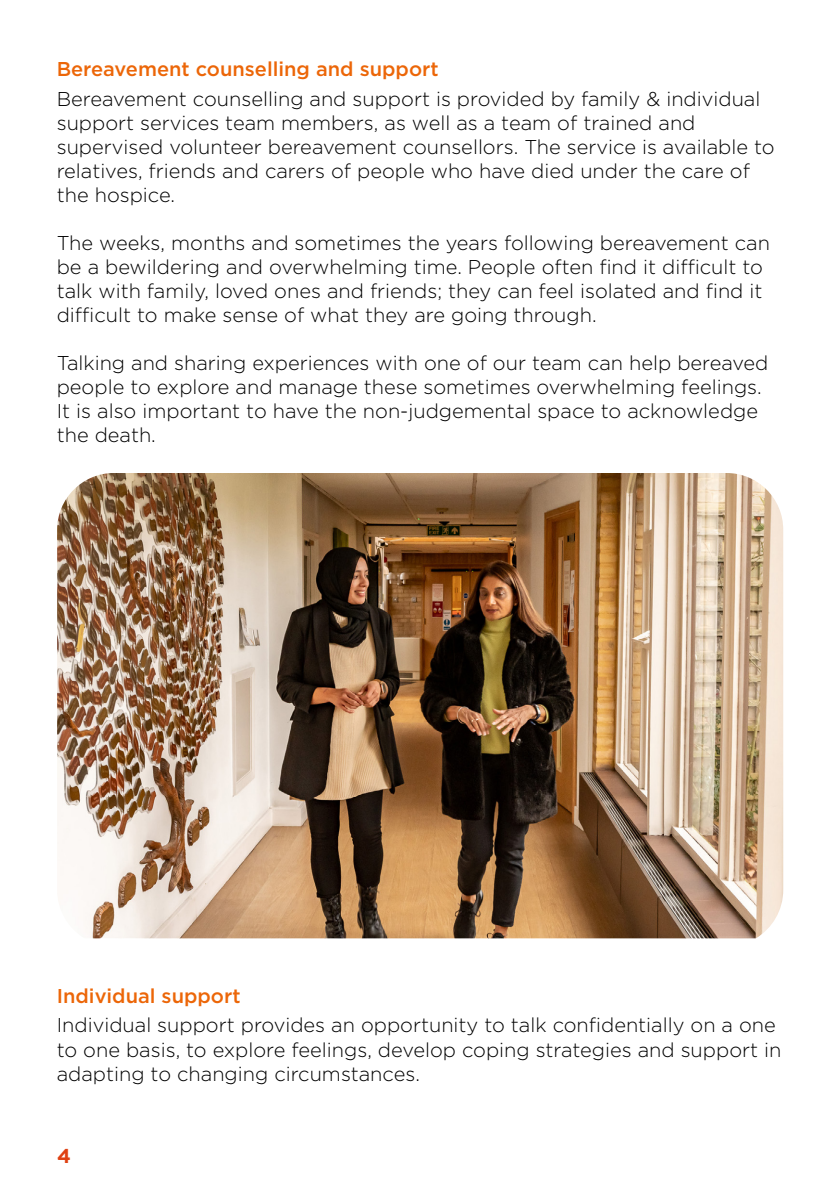
<style>
.page{position:relative;width:840px;height:1191px;background:#fff}
.page>*{position:absolute;margin:0;border:0;box-sizing:border-box;transform-origin:0 0}
.t1{font:300 20px/24px "Gotham";color:#000}
.t2{font:500 20px "Gotham";color:#ec6608}
.t3{font:700 20px "Gotham";color:#df4113}
</style>
<div class="page">
<img style="left:57px;top:473px;width:725px;height:465px">
<p class="t2" style="left:57px;top:56px;width:383px">Bereavement counselling and support</p>
<p class="t1" style="left:57px;top:86px;width:719px">Bereavement counselling and support is provided by family &amp; individual support services team members, as well as a team of trained and supervised volunteer bereavement counsellors. The service is available to relatives, friends and carers of people who have died under the care of the hospice.</p>
<p class="t1" style="left:57px;top:230px;width:714px">The weeks, months and sometimes the years following bereavement can be a bewildering and overwhelming time. People often find it difficult to talk with family, loved ones and friends; they can feel isolated and find it difficult to make sense of what they are going through.</p>
<p class="t1" style="left:57px;top:350px;width:712px">Talking and sharing experiences with one of our team can help bereaved people to explore and manage these sometimes overwhelming feelings.<br>It is also important to have the non-judgemental space to acknowledge the death.</p>
<p class="t2" style="left:57px;top:982px;width:185px">Individual support</p>
<p class="t1" style="left:57px;top:1012px;width:725px">Individual support provides an opportunity to talk confidentially on a one to one basis, to explore feelings, develop coping strategies and support in adapting to changing circumstances.</p>
<p class="t3" style="left:57px;top:1142px;width:15px">4</p>
</div>
